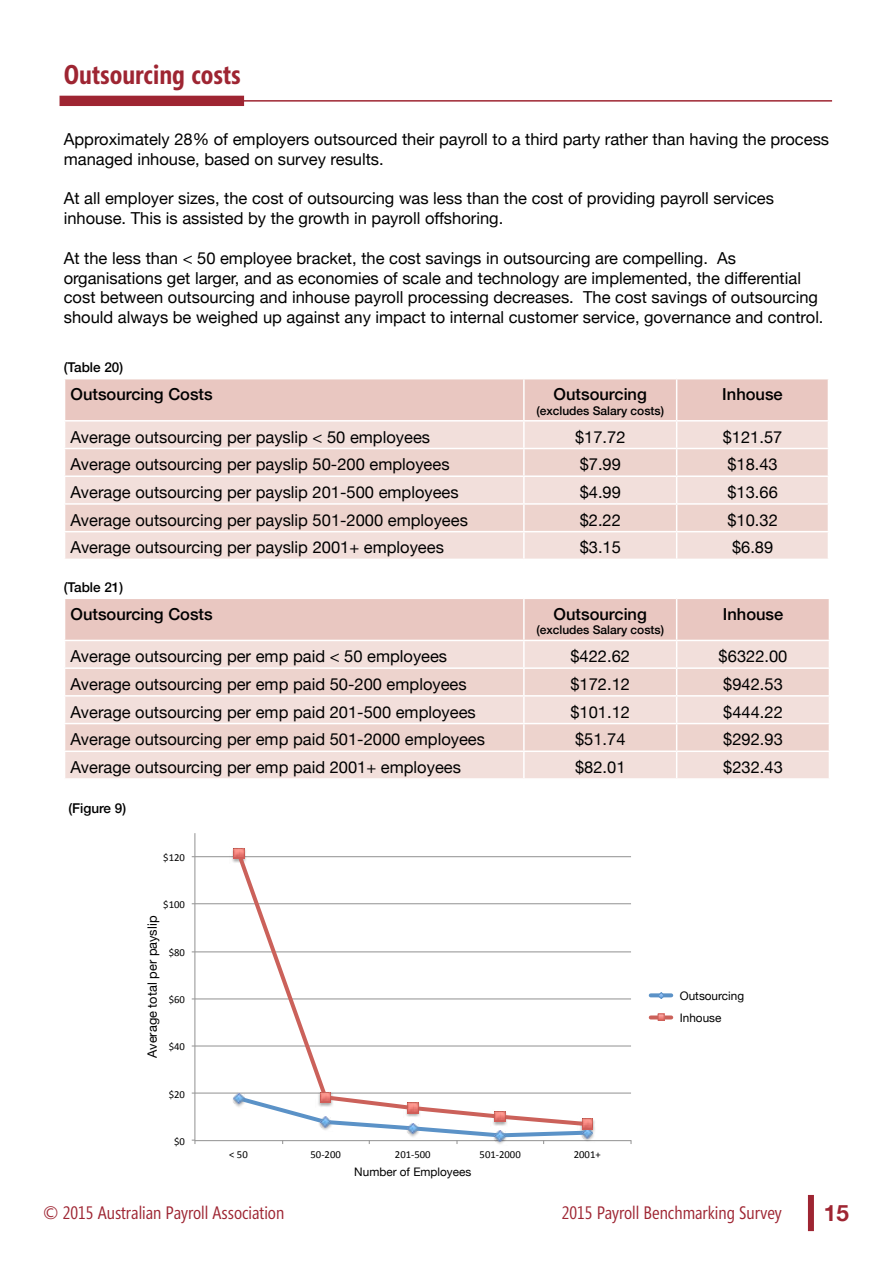
<style>
.page{position:relative;width:893px;height:1263px;background:#fff}
.page>*{position:absolute;margin:0;border:0;box-sizing:border-box;transform-origin:0 0}
.t1{font:700 27px "Segoe Condensed";color:#9e2532}
.t2{font:700 22.5px "Helvetica Neue";color:#9e2532}
.t3{font:18px "Segoe Condensed";color:#9e2532}
.t4{font:16.5px/19.8px "Helvetica Neue";color:#000}
.t5{font:500 16.5px "Helvetica Neue";color:#000}
.t6{font:500 13.5px "Helvetica Neue";color:#000}
.t7{font:12.9px "Helvetica Neue";color:#000}
.t8{font:500 12px "Helvetica Neue";color:#000}
.t9{font:11.7px/22px "Helvetica Neue";color:#000}
.t10{font:10.65px "Calibri";color:#000}
</style>
<div class="page">
<div style="left:808px;top:1195px;width:6px;height:36px;background:#9e2532"></div>
<svg style="left:65px;top:379px;width:763px;height:180px;background:#efd7d2"></svg>
<svg style="left:65px;top:599px;width:764px;height:179px;background:#efd7d2"></svg>
<svg style="left:191px;top:833px;width:483px;height:311px"></svg>
<hr style="left:60px;top:100px;width:772px;height:2px;background:#9e2532">
<div style="left:60px;top:96px;width:184px;height:10px;background:#9e2532"></div>
<h1 class="t1" style="left:64px;top:59px;width:178px">Outsourcing costs</h1>
<p class="t4" style="left:64px;top:129px;width:767px">Approximately 28% of employers outsourced their payroll to a third party rather than having the process managed inhouse, based on survey results.</p>
<p class="t4" style="left:64px;top:188px;width:712px">At all employer sizes, the cost of outsourcing was less than the cost of providing payroll services inhouse. This is assisted by the growth in payroll offshoring.</p>
<p class="t4" style="left:64px;top:248px;width:761px">At the less than &lt; 50 employee bracket, the cost savings in outsourcing are compelling. As organisations get larger, and as economies of scale and technology are implemented, the differential cost between outsourcing and inhouse payroll processing decreases. The cost savings of outsourcing should always be weighed up against any impact to internal customer service, governance and control.</p>
<p class="t6" style="left:64px;top:356px;width:61px">(Table 20)</p>
<p class="t5" style="left:71px;top:381px;width:144px">Outsourcing Costs</p>
<p class="t5" style="left:554px;top:381px;width:95px">Outsourcing</p>
<p class="t8" style="left:536px;top:401px;width:129px">(excludes Salary costs)</p>
<p class="t5" style="left:722px;top:381px;width:62px">Inhouse</p>
<p class="t4" style="left:71px;top:426px;width:361px">Average outsourcing per payslip &lt; 50 employees</p>
<p class="t4" style="left:575px;top:426px;width:52px">$17.72</p>
<p class="t4" style="left:723px;top:426px;width:61px">$121.57</p>
<p class="t4" style="left:71px;top:454px;width:380px">Average outsourcing per payslip 50-200 employees</p>
<p class="t4" style="left:580px;top:454px;width:43px">$7.99</p>
<p class="t4" style="left:727px;top:454px;width:52px">$18.43</p>
<p class="t4" style="left:71px;top:482px;width:390px">Average outsourcing per payslip 201-500 employees</p>
<p class="t4" style="left:580px;top:482px;width:43px">$4.99</p>
<p class="t4" style="left:727px;top:482px;width:52px">$13.66</p>
<p class="t4" style="left:71px;top:510px;width:399px">Average outsourcing per payslip 501-2000 employees</p>
<p class="t4" style="left:580px;top:510px;width:43px">$2.22</p>
<p class="t4" style="left:727px;top:510px;width:52px">$10.32</p>
<p class="t4" style="left:71px;top:537px;width:375px">Average outsourcing per payslip 2001+ employees</p>
<p class="t4" style="left:580px;top:537px;width:43px">$3.15</p>
<p class="t4" style="left:732px;top:537px;width:43px">$6.89</p>
<p class="t6" style="left:64px;top:576px;width:61px">(Table 21)</p>
<p class="t5" style="left:71px;top:601px;width:144px">Outsourcing Costs</p>
<p class="t5" style="left:554px;top:601px;width:95px">Outsourcing</p>
<p class="t8" style="left:536px;top:620px;width:129px">(excludes Salary costs)</p>
<p class="t5" style="left:723px;top:601px;width:62px">Inhouse</p>
<p class="t4" style="left:71px;top:646px;width:378px">Average outsourcing per emp paid &lt; 50 employees</p>
<p class="t4" style="left:570px;top:646px;width:61px">$422.62</p>
<p class="t4" style="left:719px;top:646px;width:70px">$6322.00</p>
<p class="t4" style="left:71px;top:674px;width:398px">Average outsourcing per emp paid 50-200 employees</p>
<p class="t4" style="left:570px;top:674px;width:61px">$172.12</p>
<p class="t4" style="left:723px;top:674px;width:61px">$942.53</p>
<p class="t4" style="left:71px;top:701px;width:407px">Average outsourcing per emp paid 201-500 employees</p>
<p class="t4" style="left:570px;top:701px;width:61px">$101.12</p>
<p class="t4" style="left:723px;top:701px;width:61px">$444.22</p>
<p class="t4" style="left:71px;top:729px;width:416px">Average outsourcing per emp paid 501-2000 employees</p>
<p class="t4" style="left:575px;top:729px;width:52px">$51.74</p>
<p class="t4" style="left:723px;top:729px;width:61px">$292.93</p>
<p class="t4" style="left:71px;top:757px;width:392px">Average outsourcing per emp paid 2001+ employees</p>
<p class="t4" style="left:575px;top:757px;width:52px">$82.01</p>
<p class="t4" style="left:723px;top:757px;width:61px">$232.43</p>
<p class="t6" style="left:68px;top:798px;width:59px">(Figure 9)</p>
<p class="t10" style="left:163px;top:851px;width:23px">$120</p>
<p class="t10" style="left:163px;top:898px;width:23px">$100</p>
<p class="t7" style="left:145px;top:1058px;width:144px;rotate:-90deg">Average total per payslip</p>
<p class="t10" style="left:169px;top:945px;width:18px">$80</p>
<p class="t10" style="left:169px;top:993px;width:18px">$60</p>
<p class="t10" style="left:169px;top:1040px;width:18px">$40</p>
<p class="t10" style="left:169px;top:1087px;width:18px">$20</p>
<p class="t10" style="left:174px;top:1134px;width:12px">$0</p>
<p class="t10" style="left:229px;top:1148px;width:20px">&lt; 50</p>
<p class="t10" style="left:311px;top:1148px;width:32px">50--‐200</p>
<p class="t10" style="left:395px;top:1148px;width:37px">201--‐500</p>
<p class="t10" style="left:480px;top:1148px;width:43px">501--‐2000</p>
<p class="t10" style="left:574px;top:1148px;width:29px">2001+</p>
<p class="t9" style="left:354px;top:1160px;width:119px">Number of Employees</p>
<p class="t9" style="left:680px;top:985px;width:66px">Outsourcing<br>Inhouse</p>
<p class="t3" style="left:43px;top:1202px;width:242px">© 2015 Australian Payroll Association</p>
<p class="t3" style="left:562px;top:1202px;width:221px">2015 Payroll Benchmarking Survey</p>
<h2 class="t2" style="left:824px;top:1199px;width:27px">15</h2>
</div>
